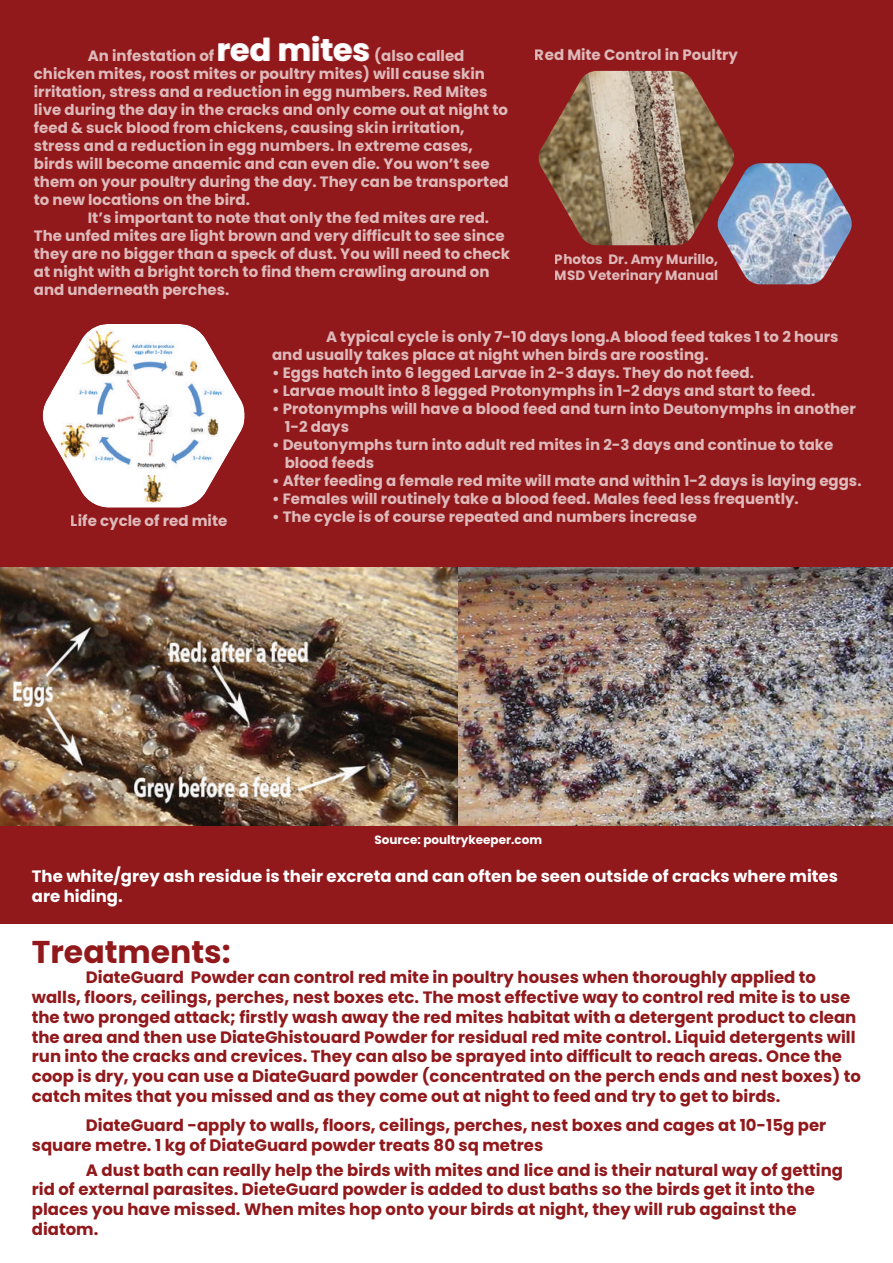
<style>
.page{position:relative;width:893px;height:1263px;background:#fff}
.page>*{position:absolute;margin:0;border:0;box-sizing:border-box;transform-origin:0 0}
.t1{font:700 31.5px "Poppins";color:#91191c}
.t2{font:700 31.5px "Poppins";color:#fff}
.t3{font:700 16.5px/19.8px "Poppins";color:#91191c}
.t4{font:700 16.5px/19.8px "Poppins";color:#fff}
.t5{font:700 15px/18px "Poppins";color:#fff}
.t6{font:700 13.5px/16.2px "Poppins";color:#fff}
.t7{font:700 12px "Poppins";color:#fff}
</style>
<div class="page">
<div style="left:0;top:0;width:893px;height:924px;background:#91191c"></div>
<svg style="left:42px;top:324px;width:203px;height:114px"></svg>
<img style="left:51px;top:325px;width:192px;height:182px">
<img style="left:0;top:568px;width:893px;height:258px">
<img style="left:538px;top:71px;width:197px;height:174px">
<img style="left:717px;top:163px;width:135px;height:121px">
<h1 class="t2" style="left:216px;top:32px;width:155px">red mites</h1>
<p class="t5" style="left:34px;top:47px;width:476px;text-indent:340px">(also called chicken mites, roost mites or poultry mites) will cause skin irritation, stress and a reduction in egg numbers. Red Mites live during the day in the cracks and only come out at night to feed &amp; suck blood from chickens, causing skin irritation, stress and a reduction in egg numbers. In extreme cases, birds will become anaemic and can even die. You won’t see them on your poultry during the day. They can be transported to new locations on the bird.</p>
<p class="t5" style="left:34px;top:209px;width:478px;text-indent:54px">It’s important to note that only the fed mites are red.<br>The unfed mites are light brown and very difficult to see since they are no bigger than a speck of dust. You will need to check at night with a bright torch to find them crawling around on and underneath perches.</p>
<p class="t5" style="left:88px;top:47px;width:128px">An infestation of</p>
<p class="t5" style="left:535px;top:45px;width:205px">Red Mite Control in Poultry</p>
<p class="t6" style="left:555px;top:251px;width:165px">Photos Dr. Amy Murillo,<br>MSD Veterinary Manual</p>
<p class="t5" style="left:71px;top:512px;width:158px">Life cycle of red mite</p>
<p class="t5" style="left:272px;top:328px;width:568px;text-indent:54px">A typical cycle is only 7-10 days long.A blood feed takes 1 to 2 hours and usually takes place at night when birds are roosting.</p>
<p class="t5" style="left:272px;top:364px;width:483px">• Eggs hatch into 6 legged Larvae in 2-3 days. They do not feed.</p>
<p class="t5" style="left:272px;top:382px;width:545px">• Larvae moult into 8 legged Protonymphs in 1-2 days and start to feed.</p>
<p class="t5" style="left:285px;top:400px;width:573px;text-indent:-13px">• Protonymphs will have a blood feed and turn into Deutonymphs in another<br>1-2 days</p>
<p class="t5" style="left:285px;top:436px;width:550px;text-indent:-13px">• Deutonymphs turn into adult red mites in 2-3 days and continue to take blood feeds</p>
<p class="t5" style="left:272px;top:472px;width:591px">• After feeding a female red mite will mate and within 1-2 days is laying eggs.</p>
<p class="t5" style="left:272px;top:490px;width:528px">• Females will routinely take a blood feed. Males feed less frequently.</p>
<p class="t5" style="left:272px;top:508px;width:426px">• The cycle is of course repeated and numbers increase</p>
<p class="t7" style="left:374px;top:833px;width:169px">Source: poultrykeeper.com</p>
<p class="t4" style="left:32px;top:866px;width:808px">The white/grey ash residue is their excreta and can often be seen outside of cracks where mites are hiding.</p>
<h1 class="t1" style="left:32px;top:934px;width:200px">Treatments:</h1>
<p class="t3" style="left:32px;top:967px;width:831px;text-indent:54px">DiateGuard Powder can control red mite in poultry houses when thoroughly applied to walls, floors, ceilings, perches, nest boxes etc. The most effective way to control red mite is to use the two pronged attack; firstly wash away the red mites habitat with a detergent product to clean the area and then use DiateGhistouard Powder for residual red mite control. Liquid detergents will run into the cracks and crevices. They can also be sprayed into difficult to reach areas. Once the coop is dry, you can use a DiateGuard powder (concentrated on the perch ends and nest boxes) to catch mites that you missed and as they come out at night to feed and try to get to birds.</p>
<p class="t3" style="left:32px;top:1115px;width:796px;text-indent:54px">DiateGuard -apply to walls, floors, ceilings, perches, nest boxes and cages at 10-15g per square metre. 1 kg of DiateGuard powder treats 80 sq metres</p>
<p class="t3" style="left:32px;top:1160px;width:813px;text-indent:54px">A dust bath can really help the birds with mites and lice and is their natural way of getting rid of external parasites. DieteGuard powder is added to dust baths so the birds get it into the places you have missed. When mites hop onto your birds at night, they will rub against the diatom.</p>
</div>
